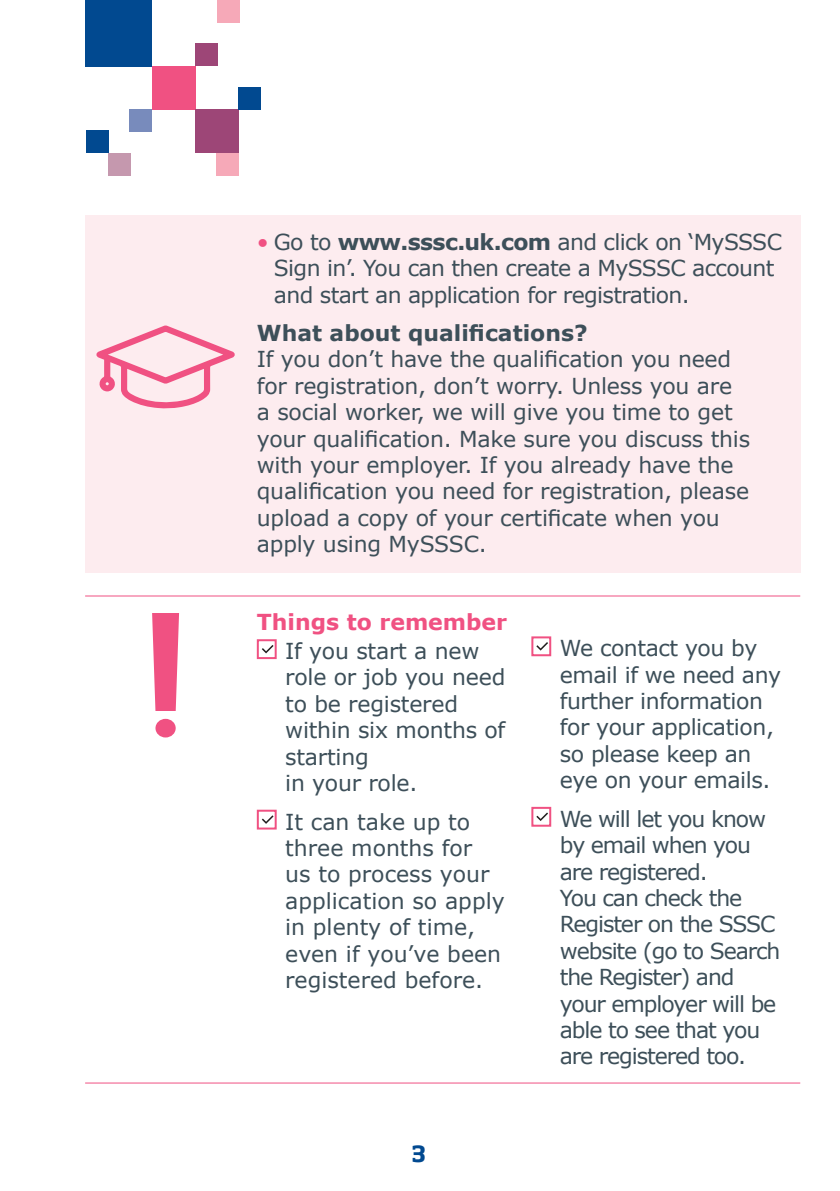
<style>
.page{position:relative;width:840px;height:1191px;background:#fff}
.page>*{position:absolute;margin:0;border:0;box-sizing:border-box;transform-origin:0 0}
.t1{font:22px/26.4px "Verdana";letter-spacing:-.01em;color:#3d4f59}
.t2{font:22px/26.4px "Verdana";letter-spacing:-.05em;color:#3d4f59}
.t3{font:22px/26.4px "Verdana";letter-spacing:-.03em;color:#3d4f59}
.t4{font:700 22px "Verdana";color:#3d4f59}
.t5{font:700 22px "Verdana";color:#f05182}
.t6{font:700 22px "Soho Std";color:#014990}
.s1{color:#f05182}
.s2{font-weight:700}
</style>
<div class="page">
<div style="left:86px;top:0;width:66px;height:66px;background:#014990"></div>
<div style="left:152px;top:66px;width:43px;height:44px;background:#f05182"></div>
<div style="left:195px;top:110px;width:43px;height:43px;background:#9d4677"></div>
<div style="left:195px;top:43px;width:22px;height:23px;background:#9d4677"></div>
<div style="left:217px;top:0;width:22px;height:23px;background:#f6a9b8"></div>
<div style="left:238px;top:87px;width:23px;height:23px;background:#014990"></div>
<div style="left:129px;top:110px;width:23px;height:22px;background:#788bbc"></div>
<div style="left:86px;top:130px;width:22px;height:23px;background:#014990"></div>
<div style="left:108px;top:153px;width:23px;height:23px;background:#c598ae"></div>
<div style="left:216px;top:153px;width:22px;height:23px;background:#f6a9b8"></div>
<div style="left:85px;top:215px;width:714px;height:358px;background:#fdecef"></div>
<div style="left:257px;top:639px;width:19px;height:20px;background:#fff;border:2px solid #f05182"></div>
<svg style="left:261px;top:645px;width:12px;height:8px"></svg>
<div style="left:257px;top:809px;width:19px;height:20px;background:#fff;border:2px solid #f05182"></div>
<svg style="left:261px;top:815px;width:12px;height:9px"></svg>
<div style="left:531px;top:636px;width:20px;height:20px;background:#fff;border:2px solid #f05182"></div>
<svg style="left:536px;top:642px;width:11px;height:8px"></svg>
<div style="left:531px;top:807px;width:20px;height:19px;background:#fff;border:2px solid #f05182"></div>
<svg style="left:536px;top:812px;width:11px;height:9px"></svg>
<hr style="left:85px;top:595px;width:714px;height:1px;background:#f05182">
<hr style="left:85px;top:1082px;width:714px;height:1px;background:#f05182">
<svg style="left:152px;top:613px;width:27px;height:98px"></svg>
<div style="left:155px;top:719px;width:20px;height:18px;background:#f05182;border-radius:50%"></div>
<svg style="left:96px;top:325px;width:138px;height:83px"></svg>
<p class="t3" style="left:274px;top:228px;width:509px;text-indent:-17px"><span class="s1">•</span> Go to <span class="s2">www.sssc.uk.com</span> and click on ‘MySSSC<br>Sign in’. You can then create a MySSSC account and start an application for registration.</p>
<p class="t4" style="left:257px;top:317px;width:332px">What about qualifications?</p>
<p class="t1" style="left:257px;top:346px;width:494px">If you don’t have the qualification you need for registration, don’t worry. Unless you are a social worker, we will give you time to get your qualification. Make sure you discuss this with your employer. If you already have the qualification you need for registration, please upload a copy of your certificate when you apply using MySSSC.</p>
<p class="t5" style="left:257px;top:606px;width:252px">Things to remember</p>
<p class="t1" style="left:285px;top:637px;width:221px">If you start a new role or job you need to be registered within six months of starting<br>in your role.</p>
<p class="t1" style="left:285px;top:808px;width:221px">It can take up to three months for<br>us to process your application so apply in plenty of time, even if you’ve been registered before.</p>
<p class="t6" style="left:411px;top:1140px;width:16px">3</p>
<p class="t1" style="left:559px;top:635px;width:223px">We contact you by email if we need any further information for your application, so please keep an eye on your emails.</p>
<p class="t2" style="left:559px;top:805px;width:222px">We will let you know by email when you are registered.<br>You can check the<br>Register on the SSSC website (go to Search the Register) and your employer will be able to see that you are registered too.</p>
</div>
